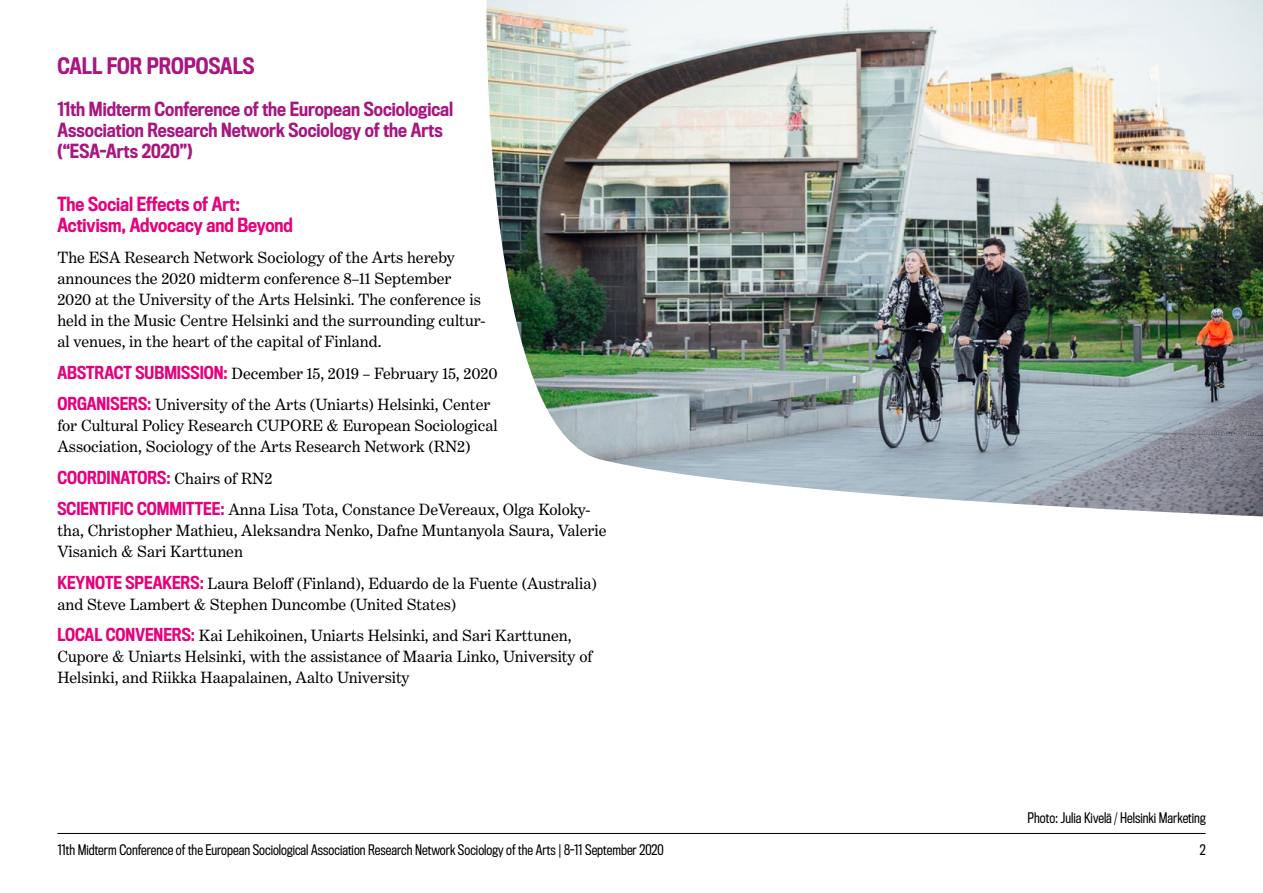
<style>
.page{position:relative;width:1263px;height:893px;background:#fff}
.page>*{position:absolute;margin:0;border:0;box-sizing:border-box;transform-origin:0 0}
.t1{font:500 21px "Titling Gothic FB Cond";color:#a71681}
.t2{font:500 18px/21px "Titling Gothic FB Cond";color:#a71681}
.t3{font:500 18px/21px "Titling Gothic FB Cond";color:#e6007d}
.t4{font:16.5px/21px "Benton Modern Two";color:#000}
.t5{font:500 16.5px "Titling Gothic FB Cond";color:#e6007d}
.t6{font:13.5px "Titling Gothic FB Cond";color:#000}
.s1{font-family:"Titling Gothic FB Cond";font-weight:500;color:#e6007d}
.s2{font-family:"Benton Modern Two";font-weight:400;color:#000}
</style>
<div class="page">
<hr style="left:57px;top:833px;width:1148px;height:1px;background:#000">
<img style="left:486px;top:0;width:777px;height:516px">
<p class="t1" style="left:57px;top:53px;width:198px">CALL FOR PROPOSALS</p>
<p class="t2" style="left:57px;top:98px;width:397px">11th Midterm Conference of the European Sociological<br>Association Research Network Sociology of the Arts (“ESA-Arts 2020”)</p>
<p class="t3" style="left:57px;top:193px;width:237px">The Social Effects of Art:<br>Activism, Advocacy and Beyond</p>
<p class="t4" style="left:57px;top:247px;width:430px">The ESA Research Network Sociology of the Arts hereby announces the 2020 midterm conference 8–11 September 2020 at the University of the Arts Helsinki. The conference is held in the Music Centre Helsinki and the surrounding cultur&shy;al venues, in the heart of the capital of Finland.</p>
<p class="t4" style="left:57px;top:357px;width:442px;line-height:31.5px"><span class="s1">ABSTRACT SUBMISSION:</span> December 15, 2019 – February 15, 2020<br><span class="s1">ORGANISERS:</span> University of the Arts (Uniarts) Helsinki, Center</p>
<p class="t4" style="left:57px;top:415px;width:442px">for Cultural Policy Research CUPORE &amp; European Sociological<br>Association, Sociology of the Arts Research Network (RN2)</p>
<p class="t5" style="left:57px;top:467px;width:216px">COORDINATORS: <span class="s2">Chairs of RN2</span></p>
<p class="t4" style="left:57px;top:499px;width:550px"><span class="s1">SCIENTIFIC COMMITTEE:</span> Anna Lisa Tota, Constance DeVereaux, Olga Koloky&shy;tha, Christopher Mathieu, Aleksandra Nenko, Dafne Muntanyola Saura, Valerie<br>Visanich &amp; Sari Karttunen</p>
<p class="t4" style="left:57px;top:573px;width:541px"><span class="s1">KEYNOTE SPEAKERS:</span> Laura Beloff (Finland), Eduardo de la Fuente (Australia) and Steve Lambert &amp; Stephen Duncombe (United States)</p>
<p class="t4" style="left:57px;top:625px;width:537px"><span class="s1">LOCAL CONVENERS:</span> Kai Lehikoinen, Uniarts Helsinki, and Sari Karttunen,<br>Cupore &amp; Uniarts Helsinki, with the assistance of Maaria Linko, University of<br>Helsinki, and Riikka Haapalainen, Aalto University</p>
<p class="t6" style="left:1028px;top:810px;width:179px">Photo: Julia Kivelä / Helsinki Marketing</p>
<p class="t6" style="left:57px;top:842px;width:608px">11th Midterm Conference of the European Sociological Association Research Network Sociology of the Arts | 8-11 September 2020</p>
<p class="t6" style="left:1200px;top:841px;width:7px">2</p>
</div>
